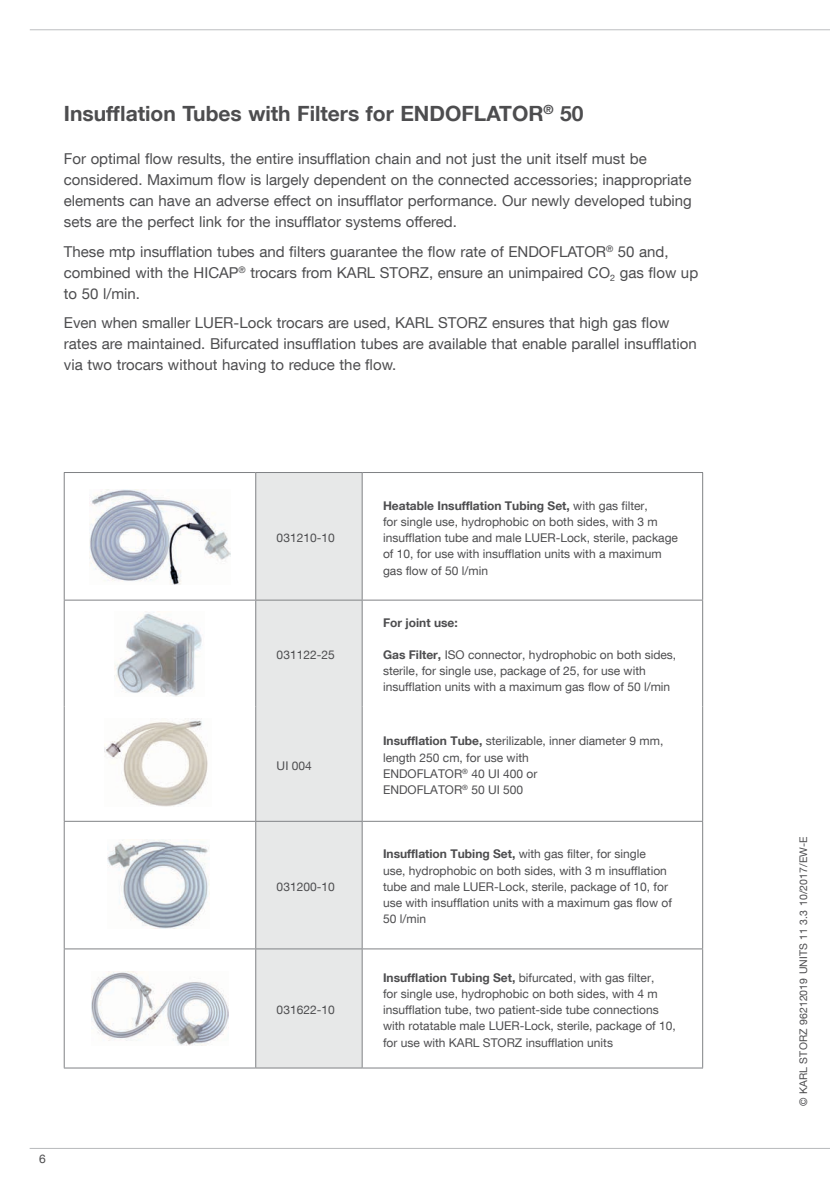
<style>
.page{position:relative;width:830px;height:1191px;background:#fff}
.page>*{position:absolute;margin:0;border:0;box-sizing:border-box;transform-origin:0 0}
.t1{font:700 21px "KS Helvetica Neue";color:#4d4d4f}
.t2{font:15px/21px "KS Helvetica Neue";color:#4d4d4f}
.t3{font:12px/16.2px "KS Helvetica Neue";color:#4d4d4f}
.t4{font:700 12px "KS Helvetica Neue";color:#4d4d4f}
.t5{font:10.5px "KS Helvetica Neue";letter-spacing:.01em;color:#4d4d4f}
.s1{font-weight:700}
</style>
<div class="page">
<hr style="left:30px;top:29px;width:799px;height:1px;background:#bcbec0">
<hr style="left:30px;top:1148px;width:799px;height:1px;background:#bcbec0">
<svg style="left:256px;top:473px;width:105px;height:594px;background:#e2e3e4"></svg>
<hr style="left:255px;top:473px;width:1px;height:127px;background:#808285">
<hr style="left:361px;top:473px;width:1px;height:127px;background:#808285">
<hr style="left:255px;top:600px;width:1px;height:106px;background:#808285">
<hr style="left:361px;top:600px;width:1px;height:106px;background:#808285">
<hr style="left:64px;top:706px;width:1px;height:115px;background:#808285">
<hr style="left:255px;top:706px;width:1px;height:115px;background:#808285">
<hr style="left:361px;top:706px;width:1px;height:115px;background:#808285">
<hr style="left:702px;top:706px;width:1px;height:115px;background:#808285">
<hr style="left:64px;top:821px;width:1px;height:127px;background:#808285">
<hr style="left:255px;top:821px;width:1px;height:127px;background:#808285">
<hr style="left:361px;top:821px;width:1px;height:127px;background:#808285">
<hr style="left:702px;top:821px;width:1px;height:127px;background:#808285">
<hr style="left:64px;top:948px;width:191px;height:1px;background:#808285">
<hr style="left:64px;top:949px;width:1px;height:118px;background:#808285">
<hr style="left:255px;top:948px;width:107px;height:1px;background:#808285">
<hr style="left:255px;top:949px;width:1px;height:118px;background:#808285">
<hr style="left:362px;top:948px;width:340px;height:1px;background:#808285">
<hr style="left:361px;top:949px;width:1px;height:118px;background:#808285">
<hr style="left:702px;top:949px;width:1px;height:118px;background:#808285">
<hr style="left:64px;top:473px;width:1px;height:127px;background:#808285">
<hr style="left:702px;top:473px;width:1px;height:127px;background:#808285">
<hr style="left:64px;top:600px;width:1px;height:106px;background:#808285">
<hr style="left:702px;top:600px;width:1px;height:106px;background:#808285">
<hr style="left:64px;top:472px;width:191px;height:1px;background:#808285">
<hr style="left:255px;top:472px;width:107px;height:1px;background:#808285">
<hr style="left:362px;top:472px;width:340px;height:1px;background:#808285">
<hr style="left:64px;top:600px;width:191px;height:1px;background:#808285">
<hr style="left:255px;top:600px;width:107px;height:1px;background:#808285">
<hr style="left:362px;top:600px;width:340px;height:1px;background:#808285">
<hr style="left:64px;top:821px;width:191px;height:1px;background:#808285">
<hr style="left:255px;top:821px;width:107px;height:1px;background:#808285">
<hr style="left:362px;top:821px;width:340px;height:1px;background:#808285">
<hr style="left:64px;top:1067px;width:191px;height:1px;background:#808285">
<hr style="left:255px;top:1067px;width:107px;height:1px;background:#808285">
<hr style="left:362px;top:1067px;width:340px;height:1px;background:#808285">
<img style="left:89px;top:489px;width:142px;height:96px">
<img style="left:115px;top:611px;width:87px;height:85px">
<img style="left:104px;top:720px;width:104px;height:87px">
<img style="left:107px;top:839px;width:102px;height:89px">
<img style="left:91px;top:971px;width:137px;height:74px">
<h1 class="t1" style="left:64px;top:101px;width:521px">Insufflation Tubes with Filters for ENDOFLATOR<sup>®</sup> 50</h1>
<p class="t2" style="left:64px;top:148px;width:629px">For optimal flow results, the entire insufflation chain and not just the unit itself must be considered. Maximum flow is largely dependent on the connected accessories; inappropriate elements can have an adverse effect on insufflator performance. Our newly developed tubing sets are the perfect link for the insufflator systems offered.</p>
<p class="t2" style="left:64px;top:240px;width:635px">These mtp insufflation tubes and filters guarantee the flow rate of ENDOFLATOR<sup>®</sup> 50 and, combined with the HICAP<sup>®</sup> trocars from KARL STORZ, ensure an unimpaired CO<sub>2</sub> gas flow up to 50 l/min.</p>
<p class="t2" style="left:64px;top:312px;width:634px">Even when smaller LUER-Lock trocars are used, KARL STORZ ensures that high gas flow rates are maintained. Bifurcated insufflation tubes are available that enable parallel insufflation via two trocars without having to reduce the flow.</p>
<p class="t3" style="left:39px;top:1150px;width:8px">6</p>
<p class="t3" style="left:276px;top:529px;width:60px">031210-10</p>
<p class="t3" style="left:276px;top:646px;width:60px">031122-25</p>
<p class="t3" style="left:276px;top:757px;width:37px">UI 004</p>
<p class="t3" style="left:276px;top:878px;width:60px">031200-10</p>
<p class="t3" style="left:276px;top:1001px;width:60px">031622-10</p>
<p class="t3" style="left:383px;top:497px;width:296px"><span class="s1">Heatable Insufflation Tubing Set,</span> with gas filter,<br>for single use, hydrophobic on both sides, with 3 m insufflation tube and male LUER-Lock, sterile, package of 10, for use with insufflation units with a maximum gas flow of 50 l/min</p>
<p class="t4" style="left:383px;top:615px;width:76px">For joint use:</p>
<p class="t3" style="left:383px;top:646px;width:294px"><span class="s1">Gas Filter,</span> ISO connector, hydrophobic on both sides, sterile, for single use, package of 25, for use with insufflation units with a maximum gas flow of 50 l/min</p>
<p class="t3" style="left:383px;top:732px;width:282px"><span class="s1">Insufflation Tube,</span> sterilizable, inner diameter 9 mm, length 250 cm, for use with<br>ENDOFLATOR<sup>®</sup> 40 UI 400 or<br>ENDOFLATOR<sup>®</sup> 50 UI 500</p>
<p class="t3" style="left:383px;top:846px;width:290px"><span class="s1">Insufflation Tubing Set,</span> with gas filter, for single<br>use, hydrophobic on both sides, with 3 m insufflation tube and male LUER-Lock, sterile, package of 10, for use with insufflation units with a maximum gas flow of 50 l/min</p>
<p class="t3" style="left:383px;top:969px;width:294px"><span class="s1">Insufflation Tubing Set,</span> bifurcated, with gas filter,<br>for single use, hydrophobic on both sides, with 4 m insufflation tube, two patient-side tube connections with rotatable male LUER-Lock, sterile, package of 10, for use with KARL STORZ insufflation units</p>
<p class="t5" style="left:796px;top:1106px;width:271px;rotate:-90deg">© KARL STORZ 96212019 UNITS 11 3.3 10/2017/EW-E</p>
</div>
